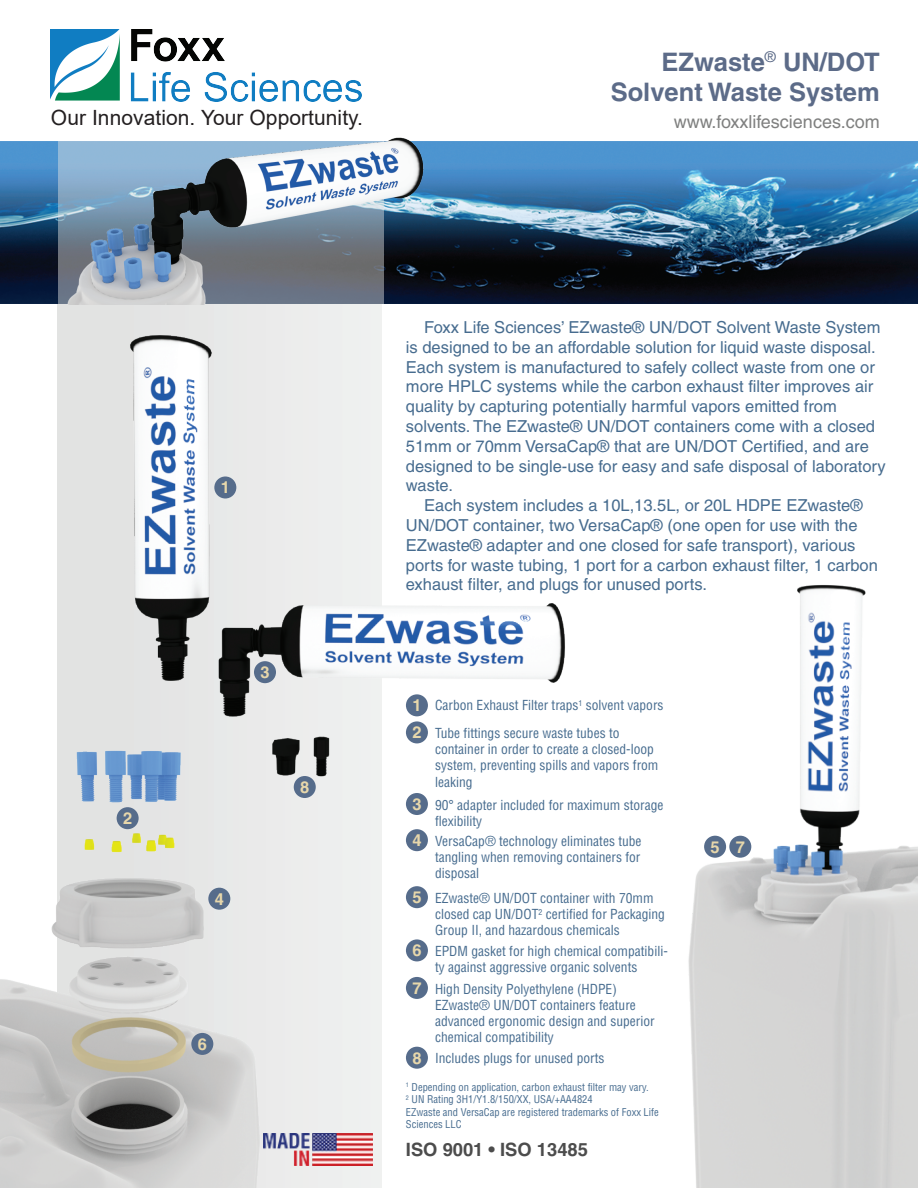
<style>
.page{position:relative;width:918px;height:1188px;background:#fff}
.page>*{position:absolute;margin:0;border:0;box-sizing:border-box;transform-origin:0 0}
.t1{font:700 25.5px/30.6px "Helvetica";color:#5c6b88;text-align:right}
.t2{font:21px "Arial";letter-spacing:.005em;color:#231f20}
.t3{font:700 18.3px "Helvetica";color:#4c4c4c}
.t4{font:18px "Helvetica";color:#7f807f}
.t5{font:16.5px/19.8px "Helvetica";color:#476c8f}
.t6{font:700 16.5px/27px "Helvetica";color:#e7d7ab}
.t7{font:condensed 13.5px/16.2px "Helvetica";color:#476c8f}
.t8{font:condensed 10.5px/12.6px "Helvetica";color:#476c8f}
</style>
<div class="page">
<div style="left:58px;top:303px;width:324px;height:885px;background:#ecedec"></div>
<img style="left:0;top:141px;width:918px;height:162px">
<img style="left:51px;top:30px;width:310px;height:71px">
<img style="left:292px;top:1134px;width:80px;height:31px">
<img style="left:0;top:718px;width:292px;height:470px">
<img style="left:118px;top:290px;width:459px;height:588px">
<img style="left:688px;top:585px;width:230px;height:603px">
<img style="left:59px;top:137px;width:371px;height:167px">
<div style="left:406px;top:694px;width:22px;height:22px;background:#566c8b;border-radius:50%"></div>
<div style="left:406px;top:721px;width:22px;height:22px;background:#566c8b;border-radius:50%"></div>
<div style="left:406px;top:793px;width:22px;height:22px;background:#566c8b;border-radius:50%"></div>
<div style="left:406px;top:829px;width:22px;height:22px;background:#566c8b;border-radius:50%"></div>
<div style="left:406px;top:886px;width:22px;height:22px;background:#566c8b;border-radius:50%"></div>
<div style="left:406px;top:939px;width:22px;height:22px;background:#566c8b;border-radius:50%"></div>
<div style="left:406px;top:977px;width:22px;height:22px;background:#566c8b;border-radius:50%"></div>
<div style="left:406px;top:1047px;width:22px;height:22px;background:#566c8b;border-radius:50%"></div>
<div style="left:214px;top:477px;width:22px;height:21px;background:#566c8b;border-radius:50%"></div>
<div style="left:117px;top:807px;width:22px;height:22px;background:#566c8b;border-radius:50%"></div>
<div style="left:254px;top:661px;width:22px;height:22px;background:#566c8b;border-radius:50%"></div>
<div style="left:208px;top:888px;width:22px;height:22px;background:#566c8b;border-radius:50%"></div>
<div style="left:704px;top:836px;width:22px;height:22px;background:#566c8b;border-radius:50%"></div>
<div style="left:191px;top:1033px;width:22px;height:22px;background:#566c8b;border-radius:50%"></div>
<div style="left:729px;top:836px;width:22px;height:22px;background:#566c8b;border-radius:50%"></div>
<div style="left:294px;top:776px;width:22px;height:22px;background:#566c8b;border-radius:50%"></div>
<p class="t2" style="left:51px;top:104px;width:314px">Our Innovation. Your Opportunity.</p>
<h1 class="t1" style="left:611px;top:46px;width:271px">EZwaste<sup>®</sup> UN/DOT<br>Solvent Waste System</h1>
<p class="t4" style="left:674px;top:111px;width:208px">www.foxxlifesciences.com</p>
<p class="t6" style="left:221px;top:474px;width:11px">1</p>
<p class="t6" style="left:123px;top:804px;width:11px">2</p>
<p class="t6" style="left:260px;top:658px;width:11px">3</p>
<p class="t6" style="left:215px;top:885px;width:11px">4</p>
<p class="t6" style="left:300px;top:773px;width:11px">8</p>
<p class="t6" style="left:198px;top:1030px;width:11px">6</p>
<p class="t5" style="left:406px;top:317px;width:481px;text-indent:18px">Foxx Life Sciences’ EZwaste® UN/DOT Solvent Waste System is designed to be an affordable solution for liquid waste disposal.<br>Each system is manufactured to safely collect waste from one or more HPLC systems while the carbon exhaust filter improves air quality by capturing potentially harmful vapors emitted from solvents. The EZwaste® UN/DOT containers come with a closed 51mm or 70mm VersaCap® that are UN/DOT Certified, and are designed to be single-use for easy and safe disposal of laboratory waste.</p>
<p class="t5" style="left:406px;top:495px;width:473px;text-indent:18px">Each system includes a 10L,13.5L, or 20L HDPE EZwaste® UN/DOT container, two VersaCap® (one open for use with the EZwaste® adapter and one closed for safe transport), various ports for waste tubing, 1 port for a carbon exhaust filter, 1 carbon exhaust filter, and plugs for unused ports.</p>
<p class="t6" style="left:412px;top:692px;width:11px">1<br>2</p>
<p class="t7" style="left:435px;top:697px;width:230px">Carbon Exhaust Filter traps<sup>1</sup> solvent vapors</p>
<p class="t7" style="left:435px;top:725px;width:225px">Tube fittings secure waste tubes to container in order to create a closed-loop system, preventing spills and vapors from leaking</p>
<p class="t7" style="left:435px;top:796px;width:230px">90° adapter included for maximum storage flexibility</p>
<p class="t7" style="left:435px;top:833px;width:208px;text-align:justify">VersaCap® technology eliminates tube tangling when removing containers for disposal</p>
<p class="t7" style="left:435px;top:890px;width:231px">EZwaste® UN/DOT container with 70mm closed cap UN/DOT<sup>2</sup> certified for Packaging<br>Group II, and hazardous chemicals</p>
<p class="t7" style="left:435px;top:943px;width:234px">EPDM gasket for high chemical compatibili&shy;ty against aggressive organic solvents</p>
<p class="t7" style="left:435px;top:980px;width:221px">High Density Polyethylene (HDPE)<br>EZwaste® UN/DOT containers feature advanced ergonomic design and superior chemical compatibility</p>
<p class="t7" style="left:435px;top:1050px;width:171px">Includes plugs for unused ports</p>
<p class="t8" style="left:406px;top:1080px;width:254px"><sup>1</sup> Depending on application, carbon exhaust filter may vary.<br><sup>2</sup> UN Rating 3H1/Y1.8/150/XX, USA/+AA4824<br>EZwaste and VersaCap are registered trademarks of Foxx Life Sciences LLC</p>
<p class="t6" style="left:412px;top:786px;width:11px;line-height:36.2px">3<br>4</p>
<p class="t6" style="left:412px;top:883px;width:11px">5</p>
<p class="t6" style="left:412px;top:937px;width:11px">6</p>
<p class="t6" style="left:412px;top:974px;width:11px">7</p>
<p class="t6" style="left:412px;top:1044px;width:11px">8</p>
<p class="t3" style="left:406px;top:1138px;width:184px">ISO 9001 • ISO 13485</p>
<p class="t6" style="left:711px;top:833px;width:11px">5</p>
<p class="t6" style="left:736px;top:833px;width:11px">7</p>
</div>
